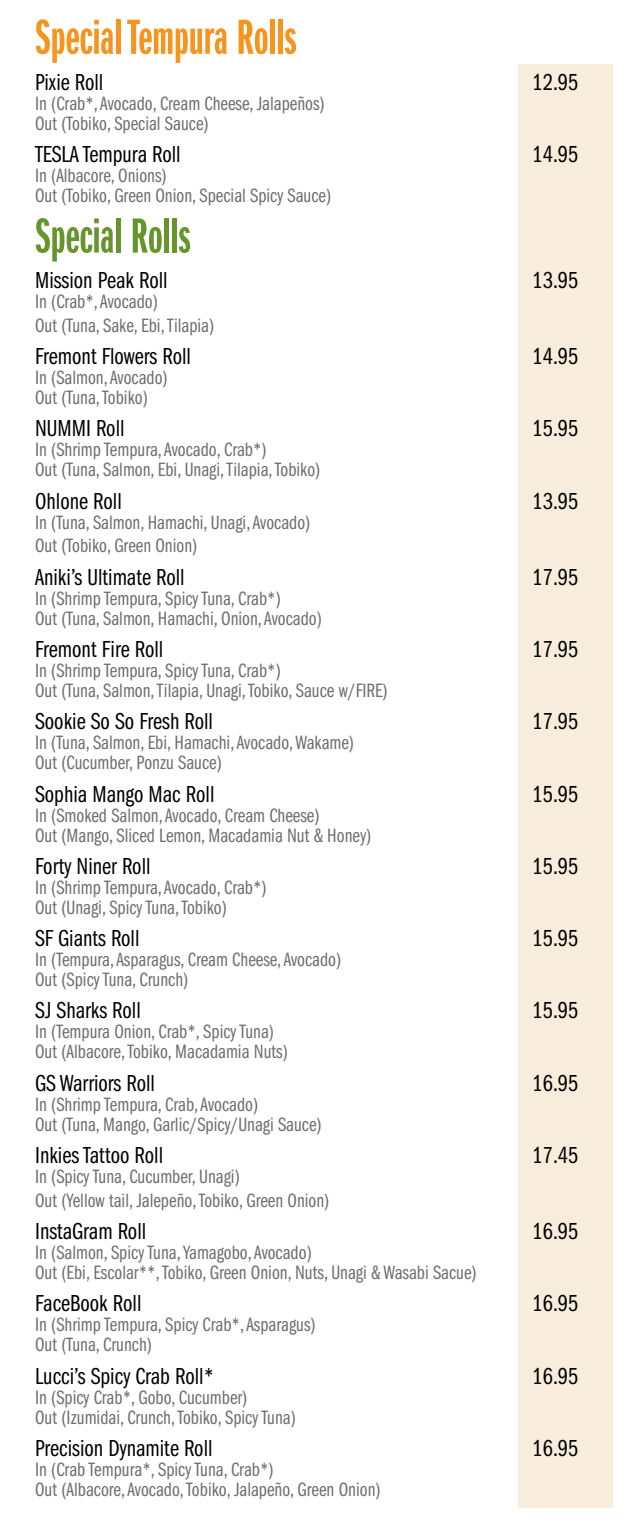
<style>
.page{position:relative;width:630px;height:1530px;background:#fff}
.page>*{position:absolute;margin:0;border:0;box-sizing:border-box;transform-origin:0 0}
.t1{font:51.25px "ITC Franklin Gothic Std Dm X Cp";color:#f7941e}
.t2{font:51.25px "ITC Franklin Gothic Std Dm X Cp";color:#66952e}
.t3{font:24px "ITC Franklin Gothic Std Bk Cp";color:#000}
.t4{font:20px/20px "ITC Franklin Gothic Std Bk Cp";color:#6d6e71}
</style>
<div class="page">
<div style="left:518px;top:64px;width:95px;height:1444px;background:#f8eddc"></div>
<h1 class="t1" style="left:35px;top:9px;width:263px">Special Tempura Rolls</h1>
<p class="t3" style="left:35px;top:69px;width:70px">Pixie Roll</p>
<p class="t3" style="left:533px;top:69px;width:47px">12.95</p>
<p class="t4" style="left:35px;top:93px;width:291px">In (Crab*, Avocado, Cream Cheese, Jalapeños)<br>Out (Tobiko, Special Sauce)</p>
<p class="t3" style="left:35px;top:141px;width:147px">TESLA Tempura Roll</p>
<p class="t3" style="left:533px;top:141px;width:47px">14.95</p>
<p class="t4" style="left:35px;top:166px;width:298px">In (Albacore, Onions)<br>Out (Tobiko, Green Onion, Special Spicy Sauce)</p>
<h1 class="t2" style="left:35px;top:208px;width:157px">Special Rolls</h1>
<p class="t3" style="left:35px;top:267px;width:134px">Mission Peak Roll</p>
<p class="t3" style="left:533px;top:267px;width:47px">13.95</p>
<p class="t4" style="left:35px;top:290px;width:181px;line-height:23.8px">In (Crab*, Avocado)<br>Out (Tuna, Sake, Ebi, Tilapia)</p>
<p class="t3" style="left:35px;top:343px;width:157px">Fremont Flowers Roll</p>
<p class="t3" style="left:533px;top:343px;width:47px">14.95</p>
<p class="t4" style="left:35px;top:368px;width:134px">In (Salmon, Avocado)<br>Out (Tuna, Tobiko)</p>
<p class="t3" style="left:35px;top:415px;width:91px">NUMMI Roll</p>
<p class="t3" style="left:533px;top:415px;width:47px">15.95</p>
<p class="t4" style="left:35px;top:440px;width:287px">In (Shrimp Tempura, Avocado, Crab*)<br>Out (Tuna, Salmon, Ebi, Unagi, Tilapia, Tobiko)</p>
<p class="t3" style="left:35px;top:488px;width:88px">Ohlone Roll</p>
<p class="t3" style="left:533px;top:488px;width:47px">13.95</p>
<p class="t4" style="left:35px;top:511px;width:277px;line-height:23.8px">In (Tuna, Salmon, Hamachi, Unagi, Avocado)<br>Out (Tobiko, Green Onion)</p>
<p class="t3" style="left:35px;top:564px;width:151px">Aniki’s Ultimate Roll</p>
<p class="t3" style="left:533px;top:564px;width:47px">17.95</p>
<p class="t4" style="left:35px;top:588px;width:288px">In (Shrimp Tempura, Spicy Tuna, Crab*)<br>Out (Tuna, Salmon, Hamachi, Onion, Avocado)</p>
<p class="t3" style="left:35px;top:636px;width:130px">Fremont Fire Roll</p>
<p class="t3" style="left:533px;top:636px;width:47px">17.95</p>
<p class="t4" style="left:35px;top:661px;width:354px">In (Shrimp Tempura, Spicy Tuna, Crab*)<br>Out (Tuna, Salmon, Tilapia, Unagi, Tobiko, Sauce w/FIRE)</p>
<p class="t3" style="left:35px;top:708px;width:180px">Sookie So So Fresh Roll</p>
<p class="t3" style="left:533px;top:708px;width:47px">17.95</p>
<p class="t4" style="left:35px;top:733px;width:320px">In (Tuna, Salmon, Ebi, Hamachi, Avocado, Wakame)<br>Out (Cucumber, Ponzu Sauce)</p>
<p class="t3" style="left:35px;top:781px;width:181px">Sophia Mango Mac Roll</p>
<p class="t3" style="left:533px;top:781px;width:47px">15.95</p>
<p class="t4" style="left:35px;top:805px;width:338px">In (Smoked Salmon, Avocado, Cream Cheese)<br>Out (Mango, Sliced Lemon, Macadamia Nut &amp; Honey)</p>
<p class="t3" style="left:35px;top:853px;width:117px">Forty Niner Roll</p>
<p class="t3" style="left:533px;top:853px;width:47px">15.95</p>
<p class="t4" style="left:35px;top:878px;width:233px">In (Shrimp Tempura, Avocado, Crab*)<br>Out (Unagi, Spicy Tuna, Tobiko)</p>
<p class="t3" style="left:35px;top:925px;width:106px">SF Giants Roll</p>
<p class="t3" style="left:533px;top:925px;width:47px">15.95</p>
<p class="t4" style="left:35px;top:950px;width:308px">In (Tempura, Asparagus, Cream Cheese, Avocado)<br>Out (Spicy Tuna, Crunch)</p>
<p class="t3" style="left:35px;top:997px;width:107px">SJ Sharks Roll</p>
<p class="t3" style="left:533px;top:997px;width:47px">15.95</p>
<p class="t4" style="left:35px;top:1022px;width:254px">In (Tempura Onion, Crab*, Spicy Tuna)<br>Out (Albacore, Tobiko, Macadamia Nuts)</p>
<p class="t3" style="left:35px;top:1070px;width:121px">GS Warriors Roll</p>
<p class="t3" style="left:533px;top:1070px;width:47px">16.95</p>
<p class="t4" style="left:35px;top:1094px;width:288px">In (Shrimp Tempura, Crab, Avocado)<br>Out (Tuna, Mango, Garlic/Spicy/Unagi Sauce)</p>
<p class="t3" style="left:35px;top:1142px;width:130px">Inkies Tattoo Roll</p>
<p class="t3" style="left:533px;top:1142px;width:47px">17.45</p>
<p class="t4" style="left:35px;top:1165px;width:296px;line-height:23.8px">In (Spicy Tuna, Cucumber, Unagi)<br>Out (Yellow tail, Jalepeño, Tobiko, Green Onion)</p>
<p class="t3" style="left:35px;top:1218px;width:113px">InstaGram Roll</p>
<p class="t3" style="left:533px;top:1218px;width:47px">16.95</p>
<p class="t4" style="left:35px;top:1243px;width:443px">In (Salmon, Spicy Tuna, Yamagobo, Avocado)<br>Out (Ebi, Escolar**, Tobiko, Green Onion, Nuts, Unagi &amp; Wasabi Sacue)</p>
<p class="t3" style="left:35px;top:1290px;width:108px">FaceBook Roll</p>
<p class="t3" style="left:533px;top:1290px;width:47px">16.95</p>
<p class="t4" style="left:35px;top:1315px;width:282px">In (Shrimp Tempura, Spicy Crab*, Asparagus)<br>Out (Tuna, Crunch)</p>
<p class="t3" style="left:35px;top:1362px;width:180px">Lucci’s Spicy Crab Roll*</p>
<p class="t3" style="left:533px;top:1362px;width:47px">16.95</p>
<p class="t4" style="left:35px;top:1387px;width:262px">In (Spicy Crab*, Gobo, Cucumber)<br>Out (Izumidai, Crunch, Tobiko, Spicy Tuna)</p>
<p class="t3" style="left:35px;top:1435px;width:179px">Precision Dynamite Roll</p>
<p class="t3" style="left:533px;top:1435px;width:47px">16.95</p>
<p class="t4" style="left:35px;top:1460px;width:347px">In (Crab Tempura*, Spicy Tuna, Crab*)<br>Out (Albacore, Avocado, Tobiko, Jalapeño, Green Onion)</p>
</div>
